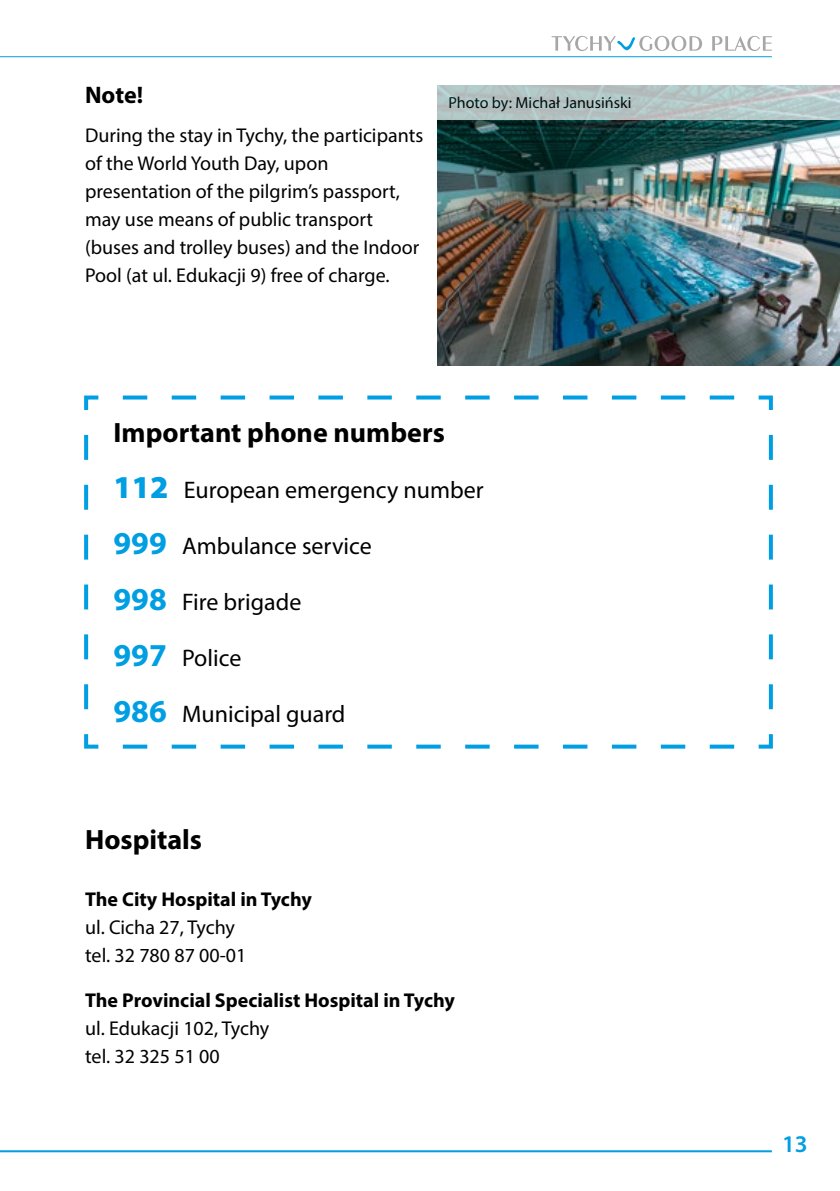
<style>
.page{position:relative;width:840px;height:1191px;background:#fff}
.page>*{position:absolute;margin:0;border:0;box-sizing:border-box;transform-origin:0 0}
.t1{font:700 28px "Myriad Pro";color:#000}
.t2{font:24px "Myriad Pro";color:#000}
.t3{font:700 24px "Myriad Pro";color:#000}
.t4{font:600 24px "Myriad Pro";color:#009ee3}
.t5{font:20px/28px "Myriad Pro";color:#000}
.t6{font:700 20px "Myriad Pro";color:#000}
.t7{font:16px "Myriad Pro";color:#000}
.s1{font-weight:900;font-size:32px;color:#009ee3}
.s2{font-weight:700;font-size:32px;color:#009ee3}
</style>
<div class="page">
<hr style="left:0;top:1150px;width:771px;height:2px;background:#009ee3">
<hr style="left:0;top:56px;width:771px;height:1px;background:#009ee3">
<svg style="left:551px;top:36px;width:220px;height:15px"></svg>
<svg style="left:84px;top:395px;width:689px;height:354px"></svg>
<img style="left:437px;top:119px;width:402px;height:247px">
<svg style="left:437px;top:85px;width:402px;height:34px;background:#b5c5c5"></svg>
<p class="t3" style="left:85px;top:79px;width:60px">Note!</p>
<p class="t5" style="left:85px;top:121px;width:339px">During the stay in Tychy, the participants of the World Youth Day, upon presentation of the pilgrim’s passport, may use means of public transport (buses and trolley buses) and the Indoor Pool (at ul. Edukacji 9) free of charge.</p>
<p class="t7" style="left:448px;top:93px;width:185px">Photo by: Michał Janusiński</p>
<h1 class="t1" style="left:113px;top:414px;width:332px">Important phone numbers</h1>
<p class="t2" style="left:113px;top:475px;width:371px"><span class="s1">112</span> European emergency number</p>
<p class="t2" style="left:113px;top:531px;width:260px"><span class="s2">999</span> Ambulance service</p>
<p class="t2" style="left:113px;top:587px;width:189px"><span class="s2">998</span> Fire brigade</p>
<p class="t2" style="left:113px;top:643px;width:129px"><span class="s2">997</span> Police</p>
<p class="t2" style="left:113px;top:699px;width:233px"><span class="s2">986</span> Municipal guard</p>
<h1 class="t1" style="left:85px;top:821px;width:118px">Hospitals</h1>
<p class="t6" style="left:85px;top:886px;width:228px">The City Hospital in Tychy</p>
<p class="t5" style="left:85px;top:912px;width:163px">ul. Cicha 27, Tychy tel. 32 780 87 00-01</p>
<p class="t6" style="left:85px;top:987px;width:371px">The Provincial Specialist Hospital in Tychy</p>
<p class="t5" style="left:85px;top:1013px;width:186px">ul. Edukacji 102, Tychy tel. 32 325 51 00</p>
<p class="t4" style="left:781px;top:1129px;width:27px">13</p>
</div>
